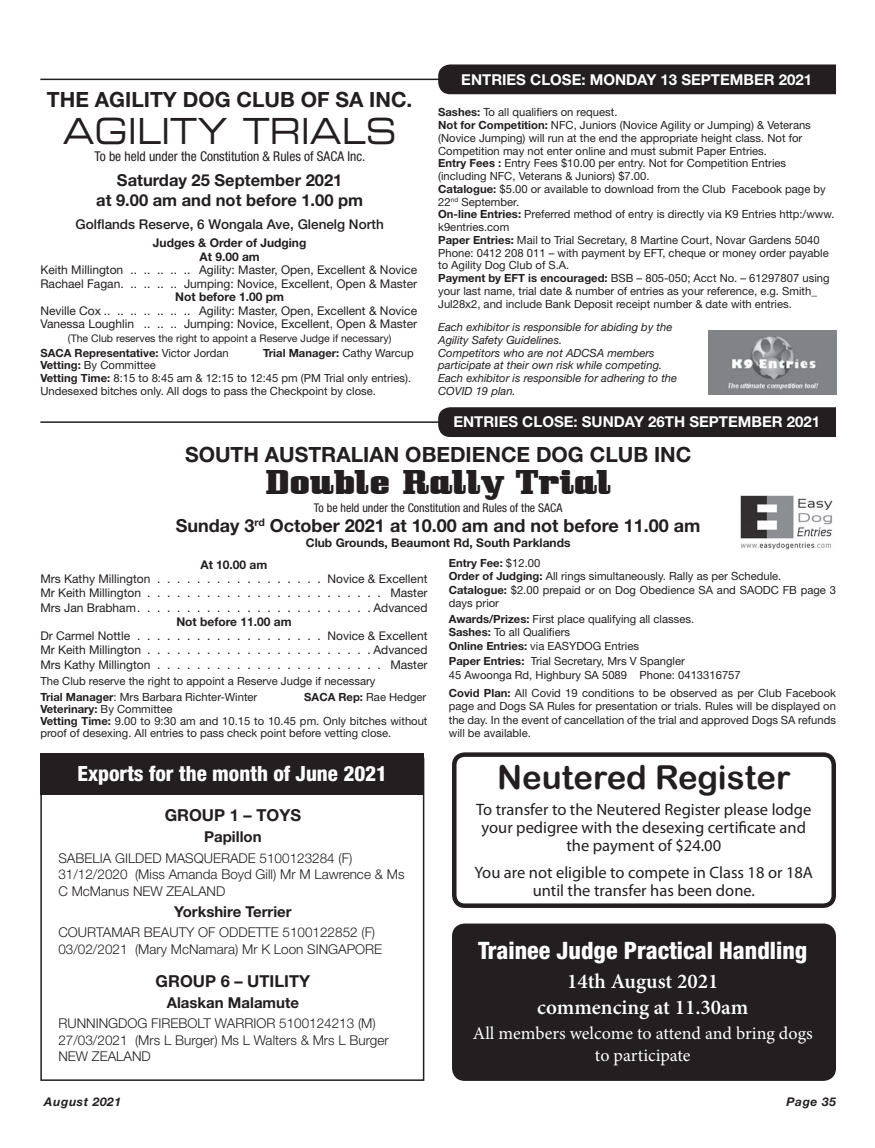
<style>
.page{position:relative;width:875px;height:1148px;background:#fff}
.page>*{position:absolute;margin:0;border:0;box-sizing:border-box;transform-origin:0 0}
.t1{font:36px "Eurostile Extended Two";color:#231f20;scale:.87 1}
.t2{font:33px "Arial Rounded MT Bold";color:#231f20}
.t3{font:30px "Bullpen";color:#231f20;scale:1.25 1}
.t4{font:800 condensed 24px "Helvetica Neue";color:#fff}
.t5{font:700 21px "Helvetica Neue";color:#231f20}
.t6{font:600 21px/25.2px "Minion Pro";color:#fff;text-align:center}
.t7{font:800 condensed 21px "Helvetica Neue";color:#fff}
.t8{font:18px/21.6px "Minion Pro";letter-spacing:-.005em;color:#fff;text-align:center}
.t9{font:700 18px "Helvetica Neue";color:#231f20}
.t10{font:16.5px/18px "Myriad Pro";color:#231f20;text-align:center}
.t11{font:700 16.5px/19.8px "Helvetica Neue";color:#231f20;text-align:center}
.t12{font:700 15px "Helvetica Neue";color:#fff}
.t13{font:700 15px "Helvetica Neue";color:#231f20}
.t14{font:300 13.5px/16.5px "Helvetica Neue";color:#231f20}
.t15{font:condensed 13.5px "Helvetica Neue";color:#231f20}
.t16{font:500 13.5px "Helvetica Neue";color:#231f20}
.t17{font:12px "Helvetica Neue";color:#231f20}
.t18{font:700 12px/13.5px "Helvetica Neue";color:#231f20;text-align:center}
.t19{font:condensed 12px "Helvetica Neue";color:#231f20}
.t20{font:italic 700 12px "Helvetica Neue";letter-spacing:.05em;color:#231f20}
.t21{font:11.25px/12.8px "Helvetica Neue";color:#231f20}
.t22{font:italic 11.25px/12.8px "Helvetica Neue";color:#231f20}
.t23{font:700 11.25px "Helvetica Neue";color:#231f20}
.t24{font:10.5px "Helvetica Neue";color:#231f20}
.s1{font-weight:400}
.s2{font-weight:700}
</style>
<div class="page">
<div style="left:438px;top:64px;width:397px;height:30px;background:#231f20"></div>
<hr style="left:40px;top:79px;width:400px;height:1px;background:#231f20">
<img style="left:708px;top:331px;width:127px;height:63px">
<div style="left:438px;top:407px;width:397px;height:30px;background:#231f20"></div>
<hr style="left:40px;top:421px;width:400px;height:2px;background:#231f20">
<img style="left:740px;top:495px;width:93px;height:55px">
<div style="left:452px;top:752px;width:383px;height:156px;border:4px solid #231f20;border-radius:11px"></div>
<div style="left:40px;top:753px;width:383px;height:41px;background:#231f20"></div>
<div style="left:40px;top:758px;width:384px;height:323px;border:2px solid #231f20"></div>
<div style="left:454px;top:926px;width:379px;height:152px;background:#231f20;border-radius:11px"></div>
<div style="left:452px;top:923px;width:383px;height:158px;border:4px solid #231f20;border-radius:11px"></div>
<h3 class="t5" style="left:47px;top:87px;width:367px">THE AGILITY DOG CLUB OF SA INC.</h3>
<h1 class="t1" style="left:63px;top:107px;width:385px">AGILITY TRIALS</h1>
<p class="t15" style="left:95px;top:149px;width:272px">To be held under the Constitution &amp; Rules of SACA Inc.</p>
<h3 class="t11" style="left:96px;top:170px;width:268px">Saturday 25 September 2021<br>at 9.00 am and not before 1.00 pm</h3>
<p class="t16" style="left:76px;top:216px;width:309px">Golflands Reserve, 6 Wongala Ave, Glenelg North</p>
<p class="t18" style="left:153px;top:236px;width:155px">Judges &amp; Order of Judging<br>At 9.00 am</p>
<p class="t17" style="left:40px;top:263px;width:84px">Keith Millington</p>
<p class="t17" style="left:199px;top:263px;width:219px">Agility: Master, Open, Excellent &amp; Novice</p>
<p class="t17" style="left:40px;top:276px;width:82px">Rachael Fagan</p>
<p class="t17" style="left:184px;top:276px;width:234px">Jumping: Novice, Excellent, Open &amp; Master</p>
<p class="t18" style="left:175px;top:290px;width:110px">Not before 1.00 pm</p>
<p class="t17" style="left:40px;top:303px;width:62px">Neville Cox</p>
<p class="t17" style="left:199px;top:303px;width:219px">Agility: Master, Open, Excellent &amp; Novice</p>
<p class="t17" style="left:40px;top:317px;width:95px">Vanessa Loughlin</p>
<p class="t17" style="left:184px;top:317px;width:234px">Jumping: Novice, Excellent, Open &amp; Master</p>
<p class="t24" style="left:68px;top:332px;width:325px">(The Club reserves the right to appoint a Reserve Judge if necessary)</p>
<p class="t23" style="left:40px;top:346px;width:190px">SACA Representative: <span class="s1">Victor Jordan</span></p>
<p class="t23" style="left:263px;top:346px;width:152px">Trial Manager: <span class="s1">Cathy Warcup</span></p>
<p class="t21" style="left:40px;top:359px;width:369px"><span class="s2">Vetting:</span> By Committee<br><span class="s2">Vetting Time:</span> 8:15 to 8:45 am &amp; 12:15 to 12:45 pm (PM Trial only entries)<br>Undesexed bitches only All dogs to pass the Checkpoint by close</p>
<h3 class="t12" style="left:461px;top:70px;width:352px">ENTRIES CLOSE: MONDAY 13 SEPTEMBER 2021</h3>
<p class="t21" style="left:438px;top:106px;width:395px"><span class="s2">Sashes:</span> To all qualifiers on request<br><span class="s2">Not for Competition:</span> NFC, Juniors (Novice Agility or Jumping) &amp; Veterans (Novice Jumping) will run at the end the appropriate height class Not for Competition may not enter online and must submit Paper Entries<br><span class="s2">Entry Fees :</span> Entry Fees $10 00 per entry Not for Competition Entries (including NFC, Veterans &amp; Juniors) $7 00<br><span class="s2">Catalogue:</span> $5 00 or available to download from the Club Facebook page by 22<sup>nd</sup> September<br><span class="s2">On-line Entries:</span> Preferred method of entry is directly via K9 Entries http:/www k9entries com<br><span class="s2">Paper Entries:</span> Mail to Trial Secretary, 8 Martine Court, Novar Gardens 5040<br>Phone: 0412 208 011 – with payment by EFT, cheque or money order payable to Agility Dog Club of S A<br><span class="s2">Payment by EFT is encouraged:</span> BSB – 805-050; Acct No – 61297807 using your last name, trial date &amp; number of entries as your reference, e g Smith_ Jul28x2, and include Bank Deposit receipt number &amp; date with entries</p>
<p class="t22" style="left:438px;top:320px;width:240px">Each exhibitor is responsible for abiding by the Agility Safety Guidelines.<br>Competitors who are not ADCSA members participate at their own risk while competing.<br>Each exhibitor is responsible for adhering to the COVID 19 plan.</p>
<h3 class="t12" style="left:453px;top:413px;width:368px">ENTRIES CLOSE: SUNDAY 26TH SEPTEMBER 2021</h3>
<h3 class="t5" style="left:185px;top:441px;width:507px">SOUTH AUSTRALIAN OBEDIENCE DOG CLUB INC</h3>
<h3 class="t3" style="left:264px;top:464px;width:279px">Double Rally Trial</h3>
<p class="t19" style="left:314px;top:501px;width:250px">To be held under the Constitution and Rules of the SACA</p>
<h3 class="t9" style="left:176px;top:515px;width:526px">Sunday 3<sup>rd</sup> October 2021 at 10.00 am and not before 11.00 am</h3>
<p class="t18" style="left:306px;top:536px;width:266px">Club Grounds, Beaumont Rd, South Parklands</p>
<p class="t18" style="left:200px;top:558px;width:68px">At 10.00 am</p>
<p class="t17" style="left:40px;top:572px;width:112px">Mrs Kathy Millington</p>
<p class="t17" style="left:327px;top:572px;width:101px">Novice &amp; Excellent</p>
<p class="t17" style="left:40px;top:586px;width:102px">Mr Keith Millington</p>
<p class="t17" style="left:390px;top:586px;width:39px">Master</p>
<p class="t17" style="left:40px;top:600px;width:97px">Mrs Jan Brabham</p>
<p class="t17" style="left:373px;top:600px;width:56px">Advanced</p>
<p class="t18" style="left:176px;top:615px;width:117px">Not before 11.00 am</p>
<p class="t17" style="left:40px;top:629px;width:91px">Dr Carmel Nottle</p>
<p class="t17" style="left:327px;top:629px;width:101px">Novice &amp; Excellent</p>
<p class="t17" style="left:40px;top:643px;width:102px">Mr Keith Millington</p>
<p class="t17" style="left:373px;top:643px;width:56px">Advanced</p>
<p class="t17" style="left:40px;top:657px;width:112px">Mrs Kathy Millington</p>
<p class="t17" style="left:390px;top:657px;width:39px">Master</p>
<p class="t21" style="left:40px;top:673px;width:336px;line-height:16.2px">The Club reserve the right to appoint a Reserve Judge if necessary<br><span class="s2">Trial Manager</span>: Mrs Barbara Richter-Winter</p>
<p class="t21" style="left:304px;top:691px;width:123px"><span class="s2">SACA Rep:</span> Rae Hedger</p>
<p class="t21" style="left:40px;top:703px;width:388px;line-height:12px"><span class="s2">Veterinary:</span> By Committee<br><span class="s2">Vetting Time:</span> 9 00 to 9:30 am and 10 15 to 10 45 pm Only bitches without proof of desexing All entries to pass check point before vetting close</p>
<h3 class="t7" style="left:78px;top:761px;width:311px">Exports for the month of June 2021</h3>
<h3 class="t11" style="left:165px;top:805px;width:138px">GROUP 1 – TOYS</h3>
<h3 class="t13" style="left:204px;top:827px;width:59px">Papillon</h3>
<p class="t14" style="left:58px;top:849px;width:347px">SABELIA GILDED MASQUERADE 5100123284 (F)<br>31/12/2020 (Miss Amanda Boyd Gill) Mr M Lawrence &amp; Ms<br>C McManus NEW ZEALAND</p>
<h3 class="t13" style="left:174px;top:902px;width:119px">Yorkshire Terrier</h3>
<p class="t14" style="left:58px;top:924px;width:325px">COURTAMAR BEAUTY OF ODDETTE 5100122852 (F)<br>03/02/2021 (Mary McNamara) Mr K Loon SINGAPORE</p>
<h3 class="t11" style="left:155px;top:970px;width:156px">GROUP 6 – UTILITY</h3>
<h3 class="t13" style="left:167px;top:993px;width:134px">Alaskan Malamute</h3>
<p class="t14" style="left:58px;top:1015px;width:332px">RUNNINGDOG FIREBOLT WARRIOR 5100124213 (M)<br>27/03/2021 (Mrs L Burger) Ms L Walters &amp; Mrs L Burger<br>NEW ZEALAND</p>
<p class="t21" style="left:449px;top:556px;width:388px;line-height:13.5px"><span class="s2">Entry Fee:</span> $12 00<br><span class="s2">Order of Judging:</span> All rings simultaneously Rally as per Schedule <span class="s2">Catalogue:</span> $2 00 prepaid or on Dog Obedience SA and SAODC FB page 3 days prior</p>
<p class="t21" style="left:449px;top:612px;width:244px;line-height:13.5px"><span class="s2">Awards/Prizes:</span> First place qualifying all classes<br><span class="s2">Sashes:</span> To all Qualifiers<br><span class="s2">Online Entries:</span> via EASYDOG Entries</p>
<p class="t21" style="left:449px;top:654px;width:293px;line-height:13.5px"><span class="s2">Paper Entries:</span> Trial Secretary, Mrs V Spangler<br>45 Awoonga Rd, Highbury SA 5089 Phone: 0413316757</p>
<p class="t21" style="left:449px;top:686px;width:388px;line-height:13.5px;text-align:justify"><span class="s2">Covid Plan:</span> All Covid 19 conditions to be observed as per Club Facebook page and Dogs SA Rules for presentation or trials Rules will be displayed on the day In the event of cancellation of the trial and approved Dogs SA refunds will be available</p>
<h2 class="t2" style="left:497px;top:757px;width:295px">Neutered Register</h2>
<h3 class="t10" style="left:476px;top:800px;width:337px">To transfer to the Neutered Register please lodge your pedigree with the desexing certificate and the payment of $24.00</h3>
<h3 class="t10" style="left:474px;top:863px;width:340px">You are not eligible to compete in Class 18 or 18A until the transfer has been done.</h3>
<h3 class="t4" style="left:478px;top:935px;width:330px">Trainee Judge Practical Handling</h3>
<h3 class="t6" style="left:537px;top:969px;width:212px">14th August 2021 commencing at 11.30am</h3>
<h3 class="t8" style="left:473px;top:1023px;width:341px">All members welcome to attend and bring dogs to participate</h3>
<p class="t20" style="left:44px;top:1094px;width:78px">August 2021</p>
<p class="t20" style="left:786px;top:1094px;width:51px">Page 35</p>
</div>
